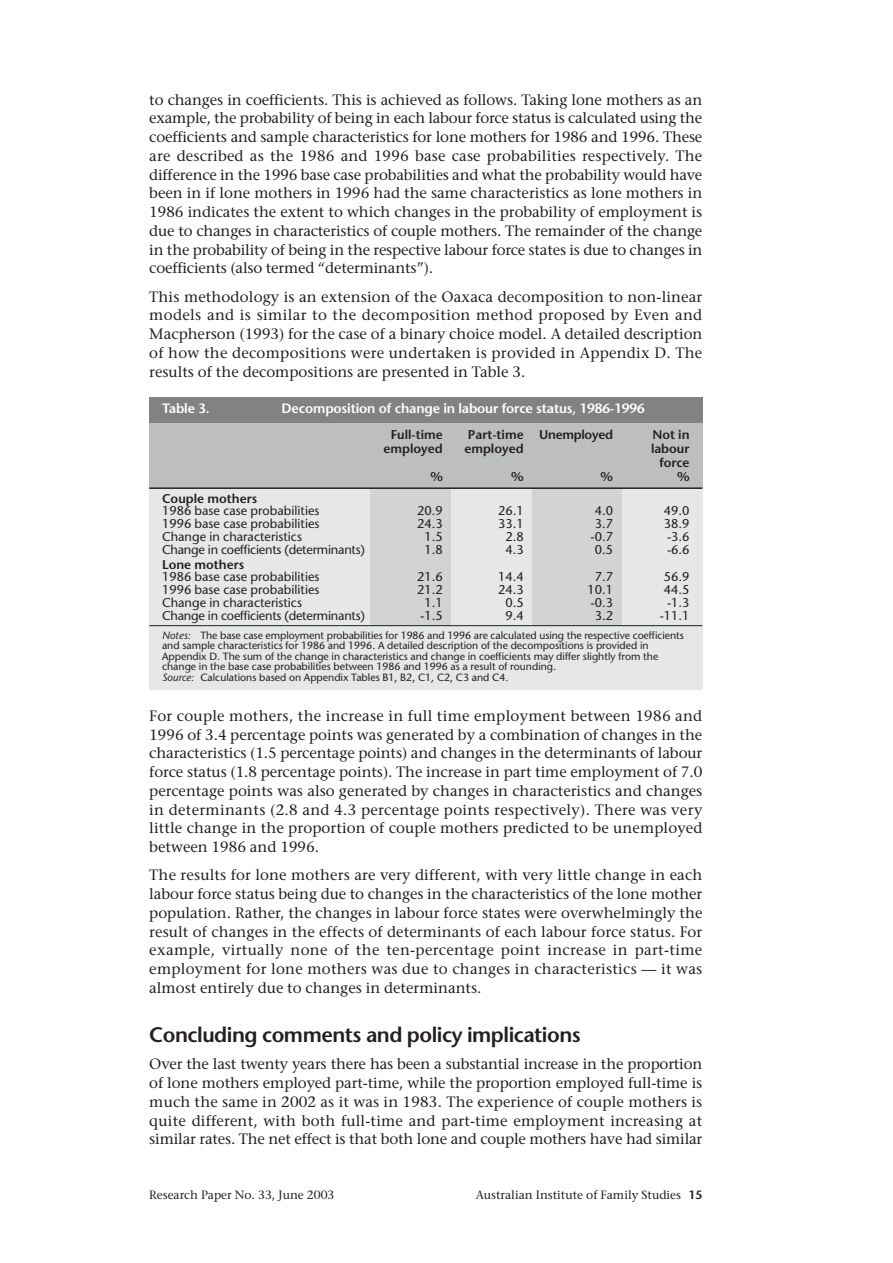
<style>
.page{position:relative;width:893px;height:1263px;background:#fff}
.page>*{position:absolute;margin:0;border:0;box-sizing:border-box;transform-origin:0 0}
.t1{font:600 21px "Stone Sans";letter-spacing:-.025em;color:#231f1f}
.t2{font:15px/18.8px "Stone Serif";color:#231f1f;text-align:justify}
.t3{font:600 13.5px "Stone Sans";letter-spacing:-.01em;color:#fff}
.t4{font:12.75px "Stone Sans";color:#231f1f}
.t5{font:600 12.75px/14.2px "Stone Sans";color:#231f1f;text-align:right}
.t6{font:600 12.75px "Stone Sans";letter-spacing:-.025em;color:#231f1f}
.t7{font:12px "Stone Serif";color:#231f1f}
.t8{font:10.5px/10.5px "Stone Sans";color:#231f1f}
.s1{font-style:italic}
.s2{font-family:"Stone Sans";font-weight:600}
</style>
<div class="page">
<div style="left:149px;top:473px;width:553px;height:217px;background:#e6e7e8"></div>
<div style="left:532px;top:488px;width:89px;height:138px;background:#d1d3d5"></div>
<div style="left:370px;top:488px;width:81px;height:138px;background:#d1d3d5"></div>
<div style="left:149px;top:422px;width:553px;height:66px;background:#bcbec0"></div>
<div style="left:149px;top:397px;width:553px;height:25px;background:#808284"></div>
<hr style="left:149px;top:625px;width:553px;height:1px;background:#231f1f">
<hr style="left:149px;top:488px;width:553px;height:1px;background:#231f1f">
<p class="t2" style="left:149px;top:92px;width:554px">to changes in coefficients. This is achieved as follows. Taking lone mothers as an example, the probability of being in each labour force status is calculated using the coefficients and sample characteristics for lone mothers for 1986 and 1996. These are described as the 1986 and 1996 base case probabilities respectively. The difference in the 1996 base case probabilities and what the probability would have been in if lone mothers in 1996 had the same characteristics as lone mothers in 1986 indicates the extent to which changes in the probability of employment is due to changes in characteristics of couple mothers. The remainder of the change in the probability of being in the respective labour force states is due to changes in coefficients (also termed “determinants”).</p>
<p class="t2" style="left:149px;top:289px;width:554px">This methodology is an extension of the Oaxaca decomposition to non-linear models and is similar to the decomposition method proposed by Even and Macpherson (1993) for the case of a binary choice model. A detailed description of how the decompositions were undertaken is provided in Appendix D. The results of the decompositions are presented in Table 3.</p>
<p class="t3" style="left:162px;top:403px;width:49px">Table 3.</p>
<p class="t3" style="left:281px;top:403px;width:365px">Decomposition of change in labour force status, 1986-1996</p>
<p class="t5" style="left:390px;top:429px;width:54px">Full-time</p>
<p class="t6" style="left:468px;top:429px;width:147px">Part-time Unemployed</p>
<p class="t5" style="left:652px;top:429px;width:39px">Not in</p>
<p class="t5" style="left:383px;top:443px;width:61px">employed</p>
<p class="t5" style="left:464px;top:443px;width:61px">employed</p>
<p class="t5" style="left:651px;top:443px;width:40px">labour force</p>
<p class="t5" style="left:430px;top:471px;width:14px">%</p>
<p class="t5" style="left:511px;top:471px;width:14px">%</p>
<p class="t5" style="left:600px;top:471px;width:14px">%</p>
<p class="t5" style="left:677px;top:471px;width:14px">%</p>
<p class="t5" style="left:162px;top:493px;width:97px">Couple mothers</p>
<p class="t4" style="left:162px;top:506px;width:159px">1986 base case probabilities</p>
<p class="t4" style="left:417px;top:506px;width:27px">20.9</p>
<p class="t4" style="left:498px;top:506px;width:27px">26.1</p>
<p class="t4" style="left:594px;top:506px;width:20px">4.0</p>
<p class="t4" style="left:664px;top:506px;width:27px">49.0</p>
<p class="t4" style="left:162px;top:519px;width:159px">1996 base case probabilities</p>
<p class="t4" style="left:417px;top:519px;width:27px">24.3</p>
<p class="t4" style="left:498px;top:519px;width:27px">33.1</p>
<p class="t4" style="left:594px;top:519px;width:20px">3.7</p>
<p class="t4" style="left:664px;top:519px;width:27px">38.9</p>
<p class="t4" style="left:162px;top:532px;width:141px">Change in characteristics</p>
<p class="t4" style="left:424px;top:532px;width:20px">1.5</p>
<p class="t4" style="left:505px;top:532px;width:20px">2.8</p>
<p class="t4" style="left:590px;top:532px;width:24px">-0.7</p>
<p class="t4" style="left:667px;top:532px;width:24px">-3.6</p>
<p class="t4" style="left:162px;top:544px;width:204px">Change in coefficients (determinants)</p>
<p class="t4" style="left:424px;top:544px;width:20px">1.8</p>
<p class="t4" style="left:505px;top:544px;width:20px">4.3</p>
<p class="t4" style="left:594px;top:544px;width:20px">0.5</p>
<p class="t4" style="left:667px;top:544px;width:24px">-6.6</p>
<p class="t5" style="left:162px;top:558px;width:84px">Lone mothers</p>
<p class="t4" style="left:162px;top:572px;width:159px">1986 base case probabilities</p>
<p class="t4" style="left:417px;top:572px;width:27px">21.6</p>
<p class="t4" style="left:498px;top:572px;width:27px">14.4</p>
<p class="t4" style="left:594px;top:572px;width:20px">7.7</p>
<p class="t4" style="left:664px;top:572px;width:27px">56.9</p>
<p class="t4" style="left:162px;top:585px;width:159px">1996 base case probabilities</p>
<p class="t4" style="left:417px;top:585px;width:27px">21.2</p>
<p class="t4" style="left:498px;top:585px;width:27px">24.3</p>
<p class="t4" style="left:587px;top:585px;width:27px">10.1</p>
<p class="t4" style="left:664px;top:585px;width:27px">44.5</p>
<p class="t4" style="left:162px;top:597px;width:141px">Change in characteristics</p>
<p class="t4" style="left:424px;top:597px;width:20px">1.1</p>
<p class="t4" style="left:505px;top:597px;width:20px">0.5</p>
<p class="t4" style="left:590px;top:597px;width:24px">-0.3</p>
<p class="t4" style="left:667px;top:597px;width:24px">-1.3</p>
<p class="t4" style="left:162px;top:610px;width:204px">Change in coefficients (determinants)</p>
<p class="t4" style="left:420px;top:610px;width:24px">-1.5</p>
<p class="t4" style="left:505px;top:610px;width:20px">9.4</p>
<p class="t4" style="left:594px;top:610px;width:20px">3.2</p>
<p class="t4" style="left:659px;top:610px;width:31px">-11.1</p>
<p class="t8" style="left:162px;top:631px;width:523px"><span class="s1">Notes:</span> The base case employment probabilities for 1986 and 1996 are calculated using the respective coefficients and sample characteristics for 1986 and 1996. A detailed description of the decompositions is provided in Appendix D. The sum of the change in characteristics and change in coefficients may differ slightly from the change in the base case probabilities between 1986 and 1996 as a result of rounding.<br><span class="s1">Source:</span> Calculations based on Appendix Tables B1, B2, C1, C2, C3 and C4.</p>
<p class="t2" style="left:149px;top:708px;width:554px">For couple mothers, the increase in full time employment between 1986 and 1996 of 3.4 percentage points was generated by a combination of changes in the characteristics (1.5 percentage points) and changes in the determinants of labour force status (1.8 percentage points). The increase in part time employment of 7.0 percentage points was also generated by changes in characteristics and changes in determinants (2.8 and 4.3 percentage points respectively). There was very little change in the proportion of couple mothers predicted to be unemployed between 1986 and 1996.</p>
<p class="t2" style="left:149px;top:867px;width:554px">The results for lone mothers are very different, with very little change in each labour force status being due to changes in the characteristics of the lone mother population. Rather, the changes in labour force states were overwhelmingly the result of changes in the effects of determinants of each labour force status. For example, virtually none of the ten-percentage point increase in part-time employment for lone mothers was due to changes in characteristics — it was almost entirely due to changes in determinants.</p>
<h1 class="t1" style="left:149px;top:1027px;width:433px">Concluding comments and policy implications</h1>
<p class="t2" style="left:149px;top:1056px;width:554px">Over the last twenty years there has been a substantial increase in the proportion of lone mothers employed part-time, while the proportion employed full-time is much the same in 2002 as it was in 1983. The experience of couple mothers is quite different, with both full-time and part-time employment increasing at similar rates. The net effect is that both lone and couple mothers have had similar</p>
<p class="t7" style="left:149px;top:1191px;width:187px">Research Paper No. 33, June 2003</p>
<p class="t7" style="left:475px;top:1191px;width:228px">Australian Institute of Family Studies <span class="s2">15</span></p>
</div>
